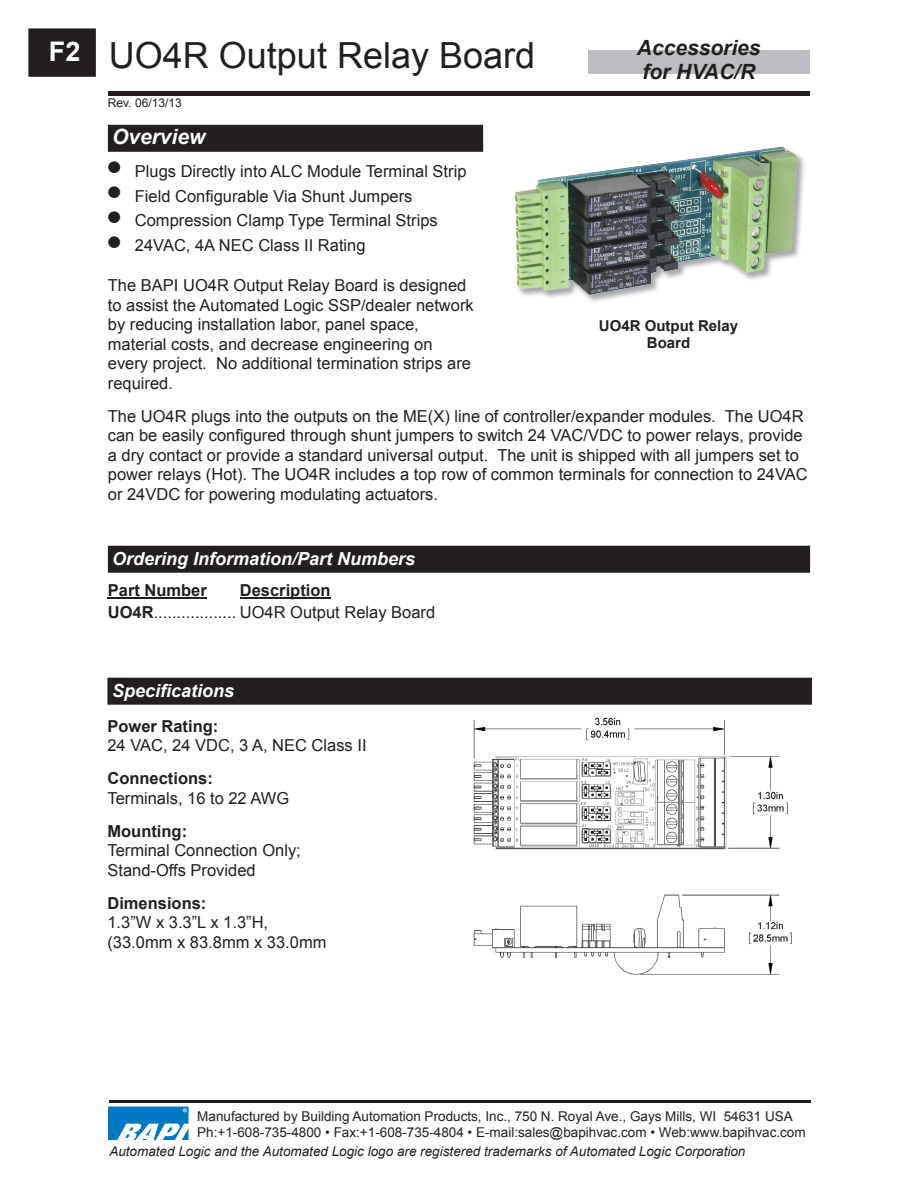
<style>
.page{position:relative;width:918px;height:1188px;background:#fff}
.page>*{position:absolute;margin:0;border:0;box-sizing:border-box;transform-origin:0 0}
.t1{font:36px "Arial";color:#231f20}
.t2{font:700 27px "Arial";color:#fff}
.t3{font:italic 700 21px/24px "Arial";color:#231f20}
.t4{font:italic 700 21px "Arial";color:#fff}
.t5{font:italic 700 18px "Arial";color:#fff}
.t6{font:16.5px/19.5px "Arial";color:#231f20}
.t7{font:700 16.5px "Arial";color:#231f20}
.t8{font:700 15px/16.5px "Arial";color:#231f20;text-align:center}
.t9{font:13.5px/16.5px "Arial";color:#231f20}
.t10{font:italic 13.5px "Arial";color:#231f20}
.t11{font:12px "Arial";color:#231f20}
.s1{font-weight:700}
</style>
<div class="page">
<div style="left:28px;top:28px;width:68px;height:49px;background:#231f20"></div>
<div style="left:108px;top:91px;width:702px;height:5px;background:#231f20"></div>
<div style="left:588px;top:50px;width:222px;height:23px;background:#bcbdc0"></div>
<hr style="left:109px;top:1100px;width:702px;height:3px;background:#231f20">
<img style="left:108px;top:1106px;width:80px;height:34px">
<div style="left:108px;top:125px;width:375px;height:27px;background:#231f20"></div>
<hr style="left:108px;top:597px;width:99px;height:1px;background:#231f20">
<hr style="left:240px;top:597px;width:91px;height:1px;background:#231f20">
<img style="left:519px;top:146px;width:285px;height:156px">
<img style="left:515px;top:148px;width:257px;height:143px">
<div style="left:108px;top:546px;width:702px;height:27px;background:#231f20"></div>
<div style="left:107px;top:678px;width:705px;height:27px;background:#231f20"></div>
<img style="left:473px;top:717px;width:319px;height:258px">
<h2 class="t2" style="left:49px;top:34px;width:33px">F2</h2>
<p class="t3" style="left:637px;top:36px;width:125px">Accessories for HVAC/R</p>
<h1 class="t1" style="left:109px;top:31px;width:428px">UO4R Output Relay Board</h1>
<p class="t11" style="left:108px;top:95px;width:75px">Rev. 06/13/13</p>
<p class="t4" style="left:112px;top:123px;width:95px">Overview</p>
<p class="t6" style="left:108px;top:161px;width:360px">● Plugs Directly into ALC Module Terminal Strip</p>
<p class="t6" style="left:108px;top:186px;width:306px">● Field Configurable Via Shunt Jumpers</p>
<p class="t6" style="left:108px;top:211px;width:331px">● Compression Clamp Type Terminal Strips</p>
<p class="t6" style="left:108px;top:236px;width:259px">● 24VAC, 4A NEC Class II Rating</p>
<p class="t6" style="left:108px;top:276px;width:367px">The BAPI UO4R Output Relay Board is designed to assist the Automated Logic SSP/dealer network by reducing installation labor, panel space, material costs, and decrease engineering on every project. No additional termination strips are required.</p>
<p class="t6" style="left:108px;top:406px;width:702px">The UO4R plugs into the outputs on the ME(X) line of controller/expander modules. The UO4R can be easily configured through shunt jumpers to switch 24 VAC/VDC to power relays, provide a dry contact or provide a standard universal output. The unit is shipped with all jumpers set to power relays (Hot). The UO4R includes a top row of common terminals for connection to 24VAC or 24VDC for powering modulating actuators.</p>
<p class="t8" style="left:599px;top:318px;width:141px">UO4R Output Relay<br>Board</p>
<p class="t5" style="left:112px;top:547px;width:305px">Ordering Information/Part Numbers</p>
<p class="t6" style="left:108px;top:579px;width:329px;line-height:22.2px;text-indent:132px"><span class="s1">Description<br>UO4R</span>.................. UO4R Output Relay Board</p>
<p class="t7" style="left:108px;top:579px;width:101px">Part Number</p>
<p class="t5" style="left:112px;top:679px;width:124px">Specifications</p>
<p class="t7" style="left:107px;top:715px;width:112px">Power Rating:</p>
<p class="t6" style="left:107px;top:736px;width:261px">24 VAC, 24 VDC, 3 A, NEC Class II</p>
<p class="t7" style="left:107px;top:767px;width:107px">Connections:</p>
<p class="t6" style="left:107px;top:788px;width:183px">Terminals, 16 to 22 AWG</p>
<p class="t7" style="left:107px;top:820px;width:81px">Mounting:</p>
<p class="t6" style="left:107px;top:841px;width:195px">Terminal Connection Only;<br>Stand-Offs Provided</p>
<p class="t7" style="left:107px;top:892px;width:101px">Dimensions:</p>
<p class="t6" style="left:107px;top:913px;width:221px">1.3”W x 3.3”L x 1.3”H, (33.0mm x 83.8mm x 33.0mm</p>
<p class="t9" style="left:197px;top:1108px;width:610px">Manufactured by Building Automation Products, Inc., 750 N. Royal Ave., Gays Mills, WI 54631 USA<br>Ph:+1-608-735-4800 • Fax:+1-608-735-4804 • E-mail:sales@bapihvac.com • Web:www.bapihvac.com</p>
<p class="t10" style="left:109px;top:1143px;width:638px">Automated Logic and the Automated Logic logo are registered trademarks of Automated Logic Corporation</p>
</div>
